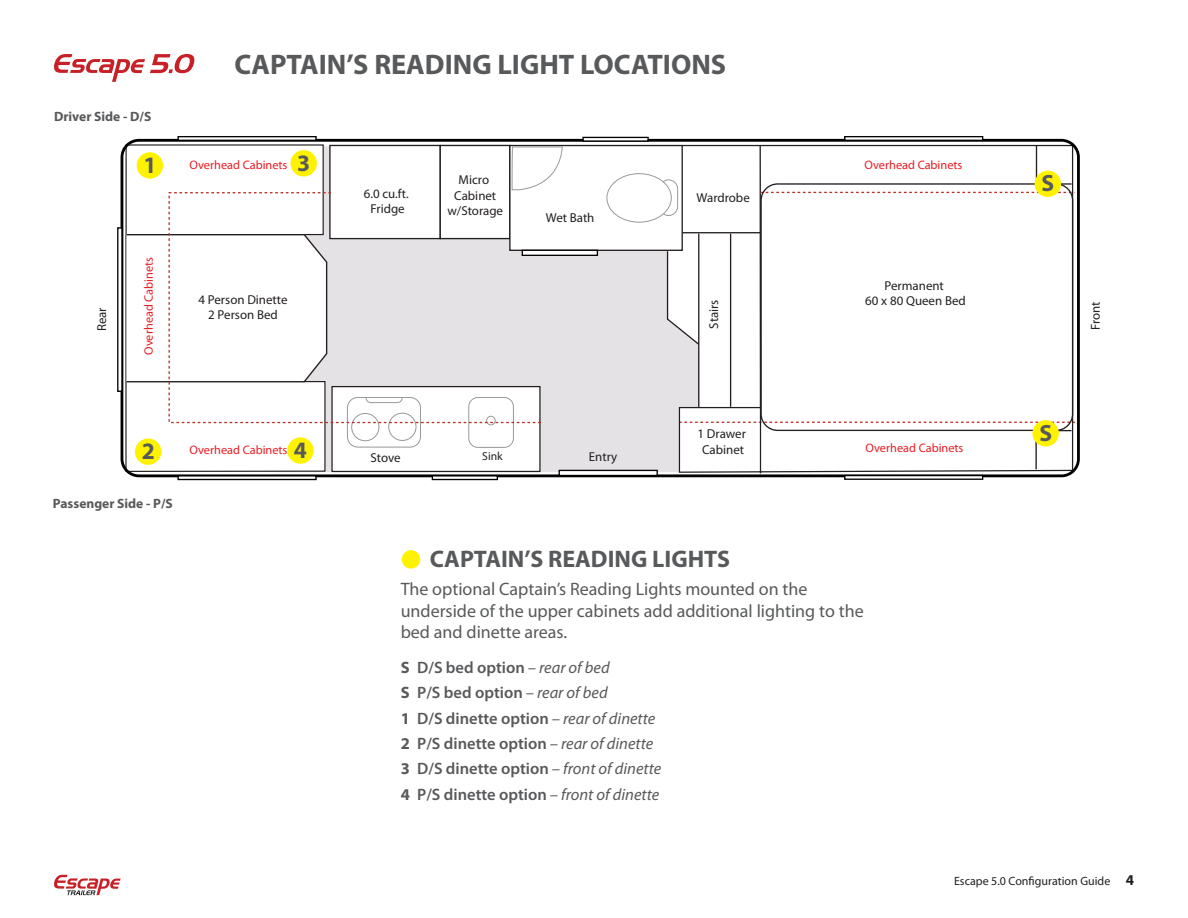
<style>
.page{position:relative;width:1188px;height:918px;background:#fff}
.page>*{position:absolute;margin:0;border:0;box-sizing:border-box;transform-origin:0 0}
.t1{font:700 28.35px "Myriad Pro";color:#58595b}
.t2{font:700 24px "Myriad Pro";color:#58595b}
.t3{font:700 23.55px "Myriad Pro";color:#58595b}
.t4{font:18px/21.6px "Myriad Pro";color:#58595b}
.t5{font:600 16.5px/25.3px "Myriad Pro";color:#58595b}
.t6{font:700 15px "Myriad Pro";color:#231f20}
.t7{font:700 13.5px "Myriad Pro";color:#58595b}
.t8{font:12.9px/15.5px "Myriad Pro";color:#231f20;text-align:center}
.t9{font:12.3px "Myriad Pro";color:#e81e25}
.t10{font:12px "Myriad Pro";color:#231f20}
.t11{font:11.7px "Myriad Pro";color:#231f20}
.s1{font-weight:700}
.s2{font-weight:400;font-style:italic}
</style>
<div class="page">
<svg style="left:54px;top:875px;width:67px;height:20px"></svg>
<svg style="left:54px;top:54px;width:141px;height:28px"></svg>
<div style="left:326px;top:146px;width:352px;height:326px;background:#e5e2e5"></div>
<svg style="left:125px;top:383px;width:201px;height:90px"></svg>
<div style="left:128px;top:195px;width:44px;height:208px;background:#fff"></div>
<div style="left:330px;top:145px;width:110px;height:94px;background:#fff"></div>
<div style="left:329px;top:145px;width:112px;height:94px;border:1px solid #231f20"></div>
<div style="left:332px;top:387px;width:208px;height:84px;background:#fff"></div>
<div style="left:331px;top:386px;width:210px;height:86px;border:1px solid #231f20"></div>
<div style="left:440px;top:145px;width:70px;height:94px;background:#fff"></div>
<div style="left:440px;top:145px;width:71px;height:94px;border:1px solid #231f20"></div>
<div style="left:347px;top:397px;width:74px;height:50px;border:1px solid #999998;border-radius:10px"></div>
<div style="left:351px;top:413px;width:28px;height:28px;border:1px solid #999998;border-radius:50%"></div>
<div style="left:388px;top:413px;width:28px;height:28px;border:1px solid #999998;border-radius:50%"></div>
<div style="left:469px;top:397px;width:45px;height:51px;border:1px solid #999998;border-radius:9px"></div>
<div style="left:486px;top:416px;width:9px;height:9px;border:1px solid #999998;border-radius:50%"></div>
<svg style="left:125px;top:144px;width:203px;height:239px"></svg>
<svg style="left:168px;top:191px;width:374px;height:233px"></svg>
<div style="left:510px;top:146px;width:172px;height:104px;background:#fff"></div>
<div style="left:509px;top:145px;width:174px;height:106px;border:1px solid #231f20"></div>
<div style="left:522px;top:250px;width:75px;height:5px;background:#fff"></div>
<div style="left:522px;top:250px;width:76px;height:6px;border:1px solid #000"></div>
<svg style="left:511px;top:146px;width:52px;height:44px"></svg>
<div style="left:607px;top:173px;width:65px;height:49px;border:1px solid #999998;border-radius:50%"></div>
<svg style="left:662px;top:179px;width:16px;height:37px"></svg>
<svg style="left:666px;top:250px;width:12px;height:96px"></svg>
<svg style="left:678px;top:144px;width:396px;height:329px"></svg>
<div style="left:760px;top:183px;width:313px;height:248px;border:1px solid #231f20;border-radius:17px"></div>
<svg style="left:1035px;top:144px;width:38px;height:41px"></svg>
<svg style="left:1035px;top:429px;width:38px;height:42px"></svg>
<div style="left:121px;top:139px;width:959px;height:338px;border:3px solid #000;border-radius:17px"></div>
<div style="left:559px;top:470px;width:98px;height:5px;background:#fff"></div>
<div style="left:559px;top:470px;width:99px;height:6px;border:1px solid #000"></div>
<div style="left:432px;top:475px;width:66px;height:5px;border:1px solid #000"></div>
<hr style="left:583px;top:137px;width:65px;height:4px;background:#fff">
<div style="left:582px;top:137px;width:67px;height:5px;border:1px solid #000"></div>
<div style="left:844px;top:136px;width:139px;height:5px;border:1px solid #000"></div>
<div style="left:177px;top:475px;width:140px;height:5px;border:1px solid #000"></div>
<div style="left:177px;top:136px;width:140px;height:5px;border:1px solid #000"></div>
<div style="left:117px;top:227px;width:6px;height:165px;border:1px solid #000"></div>
<div style="left:844px;top:475px;width:139px;height:5px;border:1px solid #000"></div>
<div style="left:402px;top:550px;width:18px;height:19px;background:#fff200;border-radius:50%"></div>
<div style="left:137px;top:152px;width:26px;height:27px;background:#fff200;border-radius:50%"></div>
<div style="left:135px;top:438px;width:26px;height:27px;background:#fff200;border-radius:50%"></div>
<div style="left:291px;top:150px;width:26px;height:27px;background:#fff200;border-radius:50%"></div>
<div style="left:287px;top:437px;width:27px;height:27px;background:#fff200;border-radius:50%"></div>
<div style="left:1035px;top:171px;width:26px;height:26px;background:#fff200;border-radius:50%"></div>
<div style="left:1032px;top:420px;width:27px;height:27px;background:#fff200;border-radius:50%"></div>
<p class="t7" style="left:54px;top:109px;width:99px">Driver Side - D/S</p>
<h3 class="t3" style="left:143px;top:152px;width:15px">1</h3>
<h1 class="t1" style="left:234px;top:48px;width:493px">CAPTAIN’S READING LIGHT LOCATIONS</h1>
<p class="t9" style="left:190px;top:157px;width:99px">Overhead Cabinets</p>
<h3 class="t3" style="left:297px;top:150px;width:15px">3</h3>
<p class="t8" style="left:364px;top:186px;width:47px">6.0 cu.ft.<br>Fridge</p>
<p class="t8" style="left:447px;top:172px;width:57px">Micro<br>Cabinet w/Storage</p>
<p class="t8" style="left:546px;top:210px;width:50px">Wet Bath</p>
<p class="t8" style="left:697px;top:189px;width:55px">Wardrobe</p>
<p class="t9" style="left:865px;top:157px;width:99px">Overhead Cabinets</p>
<h3 class="t3" style="left:1042px;top:170px;width:14px">S</h3>
<p class="t9" style="left:141px;top:355px;width:99px;rotate:-90deg">Overhead Cabinets</p>
<p class="t8" style="left:865px;top:278px;width:102px">Permanent<br>60 x 80 Queen Bed</p>
<p class="t8" style="left:199px;top:291px;width:91px">4 Person Dinette<br>2 Person Bed</p>
<p class="t8" style="left:706px;top:329px;width:31px;rotate:-90deg">Stairs</p>
<p class="t8" style="left:94px;top:331px;width:25px;rotate:-90deg">Rear</p>
<p class="t8" style="left:1088px;top:330px;width:30px;rotate:-90deg">Front</p>
<h3 class="t3" style="left:142px;top:438px;width:15px">2</h3>
<p class="t7" style="left:53px;top:496px;width:121px">Passenger Side - P/S</p>
<h3 class="t3" style="left:294px;top:437px;width:15px">4</h3>
<p class="t9" style="left:190px;top:443px;width:99px">Overhead Cabinets</p>
<p class="t8" style="left:370px;top:450px;width:32px">Stove</p>
<p class="t11" style="left:482px;top:449px;width:22px">Sink</p>
<p class="t8" style="left:589px;top:448px;width:30px">Entry</p>
<p class="t8" style="left:698px;top:426px;width:50px">1 Drawer<br>Cabinet</p>
<p class="t9" style="left:866px;top:440px;width:99px">Overhead Cabinets</p>
<h2 class="t2" style="left:430px;top:545px;width:302px">CAPTAIN’S READING LIGHTS</h2>
<p class="t4" style="left:401px;top:578px;width:465px">The optional Captain’s Reading Lights mounted on the underside of the upper cabinets add additional lighting to the bed and dinette areas.</p>
<p class="t5" style="left:401px;top:654px;width:262px"><span class="s1">S</span> D/S bed option <span class="s2">– rear of bed<br></span><span class="s1">S</span> P/S bed option <span class="s2">– rear of bed<br></span><span class="s1">1</span> D/S dinette option <span class="s2">– rear of dinette </span><span class="s1">2</span> P/S dinette option <span class="s2">– rear of dinette </span><span class="s1">3</span> D/S dinette option <span class="s2">– front of dinette </span><span class="s1">4</span> P/S dinette option <span class="s2">– front of dinette</span></p>
<h3 class="t3" style="left:1039px;top:420px;width:14px">S</h3>
<p class="t10" style="left:954px;top:873px;width:158px">Escape 5.0 Configuration Guide</p>
<p class="t6" style="left:1126px;top:872px;width:10px">4</p>
</div>
